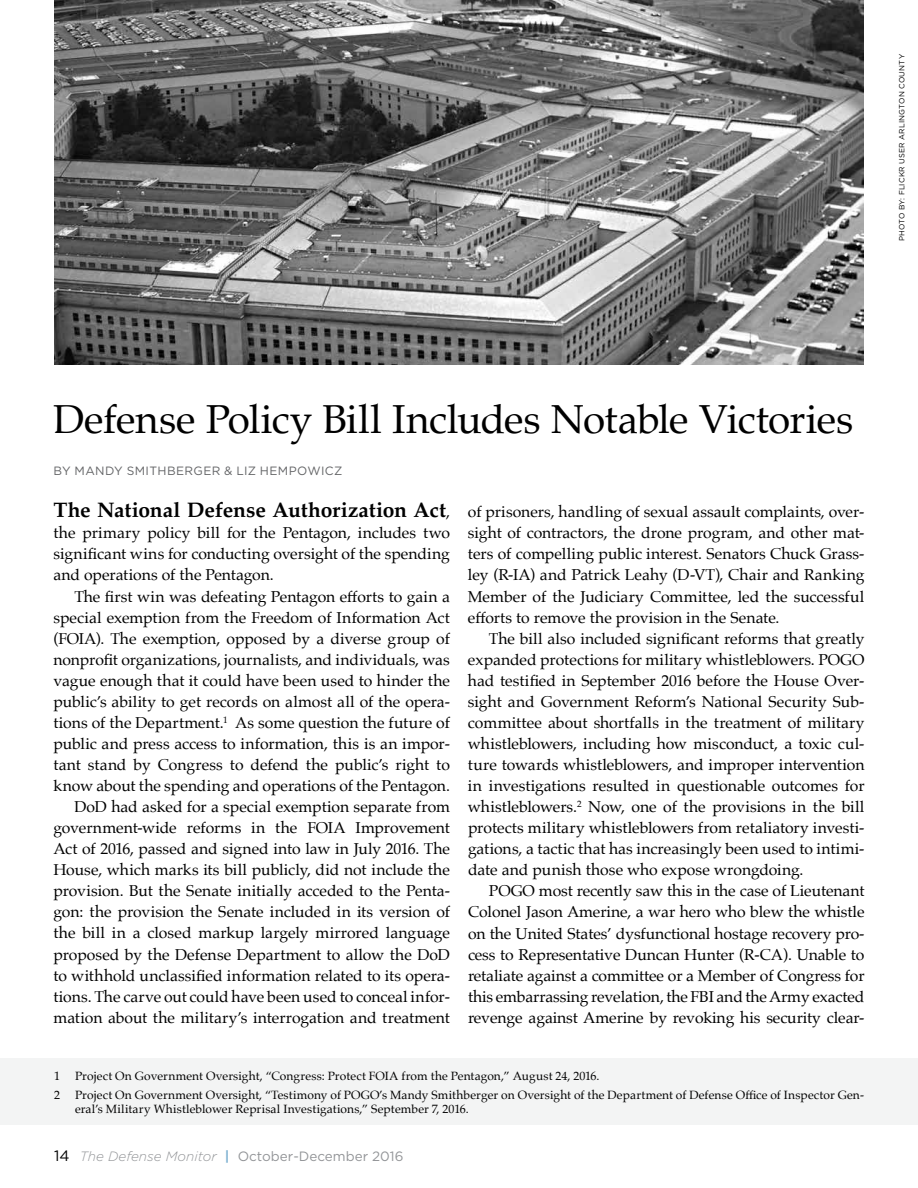
<style>
.page{position:relative;width:918px;height:1188px;background:#fff}
.page>*{position:absolute;margin:0;border:0;box-sizing:border-box;transform-origin:0 0}
.t1{font:40.5px "Palatino";letter-spacing:-.015em;color:#000}
.t2{font:700 21px "Palatino";letter-spacing:-.01em;color:#000}
.t3{font:15.75px/21px "Palatino";letter-spacing:-.005em;color:#000;text-align:justify}
.t4{font:13.5px "Gotham";color:#939598}
.t5{font:12px/14.4px "Palatino";letter-spacing:.01em;color:#000}
.t6{font:12px "Gotham";letter-spacing:.03em;color:#636466}
.t7{font:7.5px "Gotham";letter-spacing:.03em;color:#000}
.s1{font-weight:400;font-size:15.75px}
.s2{font-size:15px;color:#000}
.s3{font-weight:300;font-style:italic}
.s4{font-weight:700;color:#80b2d2}
</style>
<div class="page">
<div style="left:0;top:1058px;width:918px;height:67px;background:#f3f4f4"></div>
<img style="left:54px;top:0;width:810px;height:364px">
<p class="t7" style="left:898px;top:241px;width:189px;rotate:-90deg">PHOTO BY: FLICKR USER ARLINGTON COUNTY</p>
<h1 class="t1" style="left:53px;top:386px;width:801px">Defense Policy Bill Includes Notable Victories</h1>
<p class="t6" style="left:53px;top:464px;width:291px">BY MANDY SMITHBERGER &amp; LIZ HEMPOWICZ</p>
<h2 class="t2" style="left:53px;top:492px;width:398px">The National Defense Authorization Act<span class="s1">,</span></h2>
<p class="t3" style="left:53px;top:522px;width:398px">the primary policy bill for the Pentagon, includes two significant wins for conducting oversight of the spending and operations of the Pentagon.</p>
<p class="t3" style="left:53px;top:586px;width:398px;text-align:right">The first win was defeating Pentagon efforts to gain a special exemption from the Freedom of Information Act (FOIA). The exemption, opposed by a diverse group of nonprofit organizations, journalists, and individuals, was vague enough that it could have been used to hinder the public’s ability to get records on almost all of the opera&shy;tions of the Department.<sup>1</sup> As some question the future of public and press access to information, this is an impor&shy;tant stand by Congress to defend the public’s right to know about the spending and operations of the Pentagon.<br>DoD had asked for a special exemption separate from government-wide reforms in the FOIA Improvement Act of 2016, passed and signed into law in July 2016. The House, which marks its bill publicly, did not include the provision. But the Senate initially acceded to the Penta&shy;gon: the provision the Senate included in its version of the bill in a closed markup largely mirrored language proposed by the Defense Department to allow the DoD to withhold unclassified information related to its opera&shy;tions. The carve out could have been used to conceal infor&shy;mation about the military’s interrogation and treatment</p>
<p class="t3" style="left:468px;top:501px;width:398px">of prisoners, handling of sexual assault complaints, over&shy;sight of contractors, the drone program, and other mat&shy;ters of compelling public interest. Senators Chuck Grass&shy;ley (R-IA) and Patrick Leahy (D-VT), Chair and Ranking Member of the Judiciary Committee, led the successful efforts to remove the provision in the Senate.</p>
<p class="t3" style="left:468px;top:628px;width:398px;text-indent:21px">The bill also included significant reforms that greatly expanded protections for military whistleblowers. POGO had testified in September 2016 before the House Over&shy;sight and Government Reform’s National Security Sub&shy;committee about shortfalls in the treatment of military whistleblowers, including how misconduct, a toxic cul&shy;ture towards whistleblowers, and improper intervention in investigations resulted in questionable outcomes for whistleblowers.<sup>2</sup> Now, one of the provisions in the bill protects military whistleblowers from retaliatory investi&shy;gations, a tactic that has increasingly been used to intimi&shy;date and punish those who expose wrongdoing.</p>
<p class="t3" style="left:468px;top:880px;width:398px;text-indent:21px">POGO most recently saw this in the case of Lieutenant Colonel Jason Amerine, a war hero who blew the whistle on the United States’ dysfunctional hostage recovery pro&shy;cess to Representative Duncan Hunter (R-CA). Unable to retaliate against a committee or a Member of Congress for this embarrassing revelation, the FBI and the Army exacted revenge against Amerine by revoking his security clear-</p>
<p class="t5" style="left:54px;top:1069px;width:7px">1</p>
<p class="t5" style="left:75px;top:1069px;width:526px">Project On Government Oversight, “Congress: Protect FOIA from the Pentagon,” August 24, 2016.</p>
<p class="t5" style="left:54px;top:1088px;width:7px">2</p>
<p class="t5" style="left:75px;top:1088px;width:790px">Project On Government Oversight, “Testimony of POGO’s Mandy Smithberger on Oversight of the Department of Defense Office of Inspector Gen&shy;eral’s Military Whistleblower Reprisal Investigations,” September 7, 2016.</p>
<p class="t4" style="left:54px;top:1148px;width:351px"><span class="s2">14</span> <span class="s3">The Defense Monitor</span> <span class="s4">|</span> October-December 2016</p>
</div>
